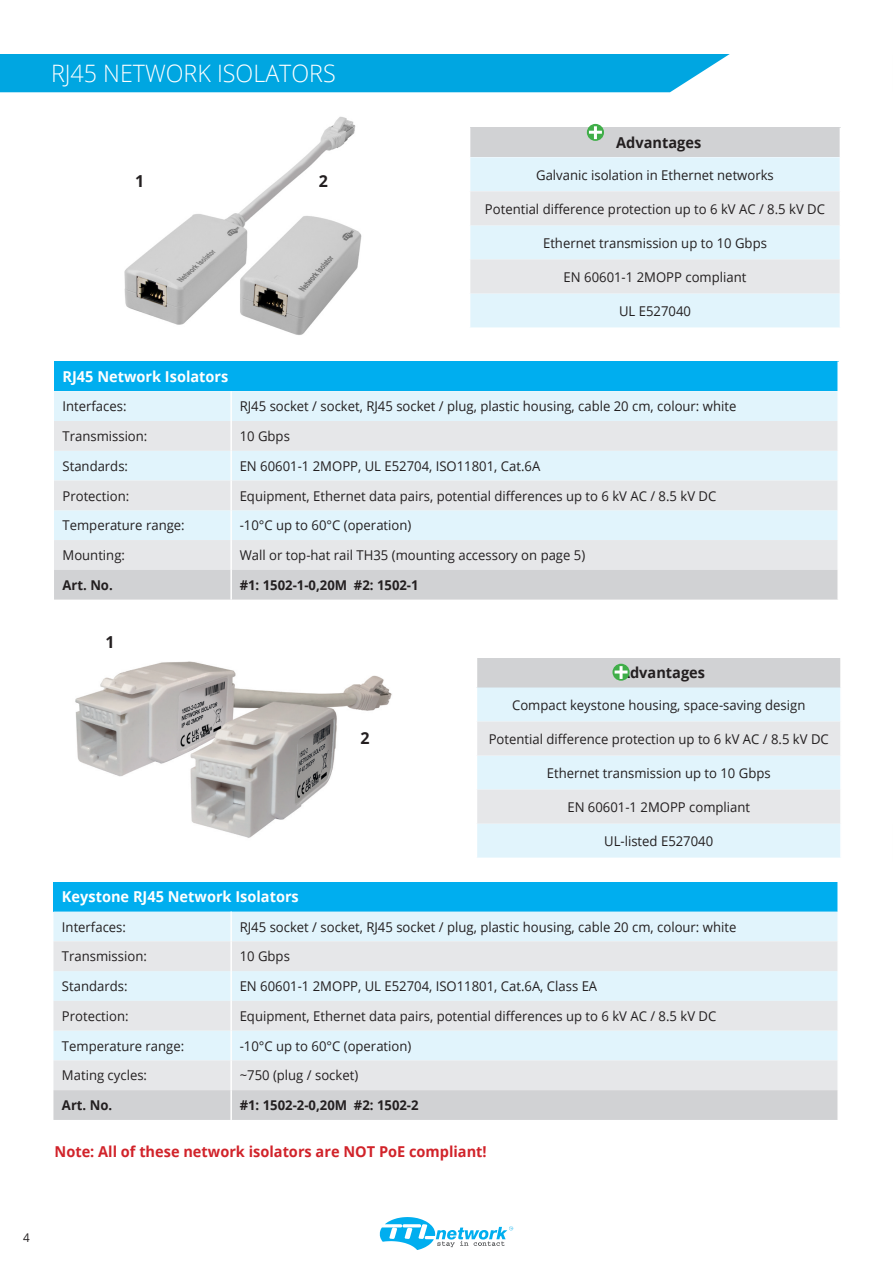
<style>
.page{position:relative;width:893px;height:1263px;background:#fff}
.page>*{position:absolute;margin:0;border:0;box-sizing:border-box;transform-origin:0 0}
.t1{font:300 24px "Open Sans";color:#fff}
.t2{font:700 16.5px "Open Sans";color:#231f20}
.t3{font:700 15px "Open Sans";color:#d1232a}
.t4{font:700 15px "Open Sans";color:#fff}
.t5{font:700 15px "Open Sans";color:#231f20}
.t6{font:13.5px "Open Sans";color:#231f20}
.t7{font:700 13.5px "Open Sans";color:#231f20}
.t8{font:12px "Open Sans";color:#231f20}
</style>
<div class="page">
<svg style="left:380px;top:1217px;width:133px;height:33px"></svg>
<div style="left:0;top:54px;width:730px;height:38px;background:#00a6e1"></div>
<img style="left:75px;top:661px;width:317px;height:177px">
<img style="left:124px;top:116px;width:238px;height:219px">
<div style="left:54px;top:361px;width:784px;height:30px;background:#00aeef"></div>
<div style="left:54px;top:391px;width:783px;height:30px;background:#e1f4fc"></div>
<svg style="left:54px;top:421px;width:783px;height:149px;background:#e4ecf0"></svg>
<div style="left:54px;top:570px;width:783px;height:30px;background:#d1d2d4"></div>
<hr style="left:230px;top:421px;width:2px;height:30px;background:#fff">
<hr style="left:230px;top:451px;width:2px;height:29px;background:#fff">
<hr style="left:230px;top:480px;width:2px;height:30px;background:#fff">
<hr style="left:230px;top:510px;width:2px;height:30px;background:#fff">
<hr style="left:230px;top:540px;width:2px;height:30px;background:#fff">
<hr style="left:230px;top:570px;width:2px;height:30px;background:#fff">
<hr style="left:230px;top:391px;width:2px;height:30px;background:#fff">
<hr style="left:837px;top:361px;width:2px;height:30px;background:#fff">
<div style="left:470px;top:128px;width:370px;height:29px;background:#d1d2d4"></div>
<div style="left:470px;top:157px;width:370px;height:170px;background:#e1f4fc"></div>
<svg style="left:470px;top:191px;width:370px;height:102px;background:#e4ebef"></svg>
<svg style="left:587px;top:124px;width:17px;height:17px"></svg>
<svg style="left:589px;top:126px;width:13px;height:13px"></svg>
<div style="left:53px;top:882px;width:785px;height:29px;background:#00aeef"></div>
<div style="left:53px;top:911px;width:784px;height:30px;background:#e1f4fc"></div>
<svg style="left:53px;top:941px;width:784px;height:149px;background:#e4ecf0"></svg>
<div style="left:53px;top:1090px;width:784px;height:30px;background:#d1d2d4"></div>
<hr style="left:230px;top:941px;width:2px;height:30px;background:#fff">
<hr style="left:230px;top:971px;width:2px;height:30px;background:#fff">
<hr style="left:230px;top:1001px;width:2px;height:30px;background:#fff">
<hr style="left:230px;top:1031px;width:2px;height:29px;background:#fff">
<hr style="left:230px;top:1060px;width:2px;height:30px;background:#fff">
<hr style="left:230px;top:1090px;width:2px;height:30px;background:#fff">
<hr style="left:230px;top:911px;width:2px;height:30px;background:#fff">
<hr style="left:837px;top:882px;width:2px;height:29px;background:#fff">
<div style="left:476px;top:658px;width:365px;height:29px;background:#d1d2d4"></div>
<div style="left:477px;top:687px;width:363px;height:170px;background:#e1f4fc"></div>
<svg style="left:477px;top:721px;width:363px;height:102px;background:#e4ebef"></svg>
<svg style="left:476px;top:658px;width:1px;height:29px"></svg>
<hr style="left:840px;top:658px;width:2px;height:29px;background:#fff">
<svg style="left:612px;top:664px;width:18px;height:17px"></svg>
<svg style="left:615px;top:666px;width:13px;height:13px"></svg>
<p class="t1" style="left:51px;top:57px;width:286px">RJ45 NETWORK ISOLATORS</p>
<p class="t2" style="left:135px;top:170px;width:11px">1</p>
<p class="t2" style="left:319px;top:170px;width:11px">2</p>
<p class="t5" style="left:616px;top:132px;width:87px">Advantages</p>
<p class="t6" style="left:536px;top:165px;width:239px">Galvanic isolation in Ethernet networks</p>
<p class="t6" style="left:485px;top:199px;width:342px">Potential difference protection up to 6 kV AC / 8.5 kV DC</p>
<p class="t6" style="left:543px;top:233px;width:225px">Ethernet transmission up to 10 Gbps</p>
<p class="t6" style="left:564px;top:267px;width:184px">EN 60601-1 2MOPP compliant</p>
<p class="t6" style="left:619px;top:301px;width:73px">UL E527040</p>
<p class="t4" style="left:63px;top:366px;width:167px">RJ45 Network Isolators</p>
<p class="t6" style="left:63px;top:397px;width:66px">Interfaces:</p>
<p class="t6" style="left:240px;top:397px;width:498px">RJ45 socket / socket, RJ45 socket / plug, plastic housing, cable 20 cm, colour: white</p>
<p class="t6" style="left:63px;top:427px;width:86px">Transmission:</p>
<p class="t6" style="left:240px;top:427px;width:52px">10 Gbps</p>
<p class="t6" style="left:63px;top:457px;width:67px">Standards:</p>
<p class="t6" style="left:240px;top:457px;width:302px">EN 60601-1 2MOPP, UL E52704, ISO11801, Cat.6A</p>
<p class="t6" style="left:63px;top:486px;width:68px">Protection:</p>
<p class="t6" style="left:240px;top:486px;width:478px">Equipment, Ethernet data pairs, potential differences up to 6 kV AC / 8.5 kV DC</p>
<p class="t6" style="left:63px;top:516px;width:124px">Temperature range:</p>
<p class="t6" style="left:240px;top:516px;width:173px">-10°C up to 60°C (operation)</p>
<p class="t6" style="left:63px;top:546px;width:64px">Mounting:</p>
<p class="t6" style="left:240px;top:546px;width:347px">Wall or top-hat rail TH35 (mounting accessory on page 5)</p>
<p class="t7" style="left:63px;top:575px;width:52px">Art. No.</p>
<p class="t7" style="left:240px;top:575px;width:180px">#1: 1502-1-0,20M #2: 1502-1</p>
<p class="t2" style="left:105px;top:630px;width:11px">1</p>
<p class="t2" style="left:361px;top:726px;width:11px">2</p>
<p class="t5" style="left:620px;top:662px;width:87px">Advantages</p>
<p class="t6" style="left:512px;top:695px;width:295px">Compact keystone housing, space-saving design</p>
<p class="t6" style="left:489px;top:729px;width:342px">Potential difference protection up to 6 kV AC / 8.5 kV DC</p>
<p class="t6" style="left:547px;top:763px;width:225px">Ethernet transmission up to 10 Gbps</p>
<p class="t6" style="left:567px;top:797px;width:184px">EN 60601-1 2MOPP compliant</p>
<p class="t6" style="left:604px;top:832px;width:111px">UL-listed E527040</p>
<p class="t4" style="left:62px;top:885px;width:238px">Keystone RJ45 Network Isolators</p>
<p class="t6" style="left:62px;top:917px;width:66px">Interfaces:</p>
<p class="t6" style="left:240px;top:917px;width:498px">RJ45 socket / socket, RJ45 socket / plug, plastic housing, cable 20 cm, colour: white</p>
<p class="t6" style="left:62px;top:947px;width:86px">Transmission:</p>
<p class="t6" style="left:240px;top:947px;width:52px">10 Gbps</p>
<p class="t6" style="left:62px;top:977px;width:67px">Standards:</p>
<p class="t6" style="left:240px;top:977px;width:359px">EN 60601-1 2MOPP, UL E52704, ISO11801, Cat.6A, Class EA</p>
<p class="t6" style="left:62px;top:1007px;width:68px">Protection:</p>
<p class="t6" style="left:240px;top:1007px;width:478px">Equipment, Ethernet data pairs, potential differences up to 6 kV AC / 8.5 kV DC</p>
<p class="t6" style="left:62px;top:1036px;width:124px">Temperature range:</p>
<p class="t6" style="left:240px;top:1036px;width:173px">-10°C up to 60°C (operation)</p>
<p class="t6" style="left:62px;top:1066px;width:87px">Mating cycles:</p>
<p class="t6" style="left:240px;top:1066px;width:120px">~750 (plug / socket)</p>
<p class="t7" style="left:62px;top:1096px;width:52px">Art. No.</p>
<p class="t7" style="left:240px;top:1096px;width:180px">#1: 1502-2-0,20M #2: 1502-2</p>
<p class="t3" style="left:55px;top:1140px;width:434px">Note: All of these network isolators are NOT PoE compliant!</p>
<p class="t8" style="left:23px;top:1229px;width:8px">4</p>
</div>
